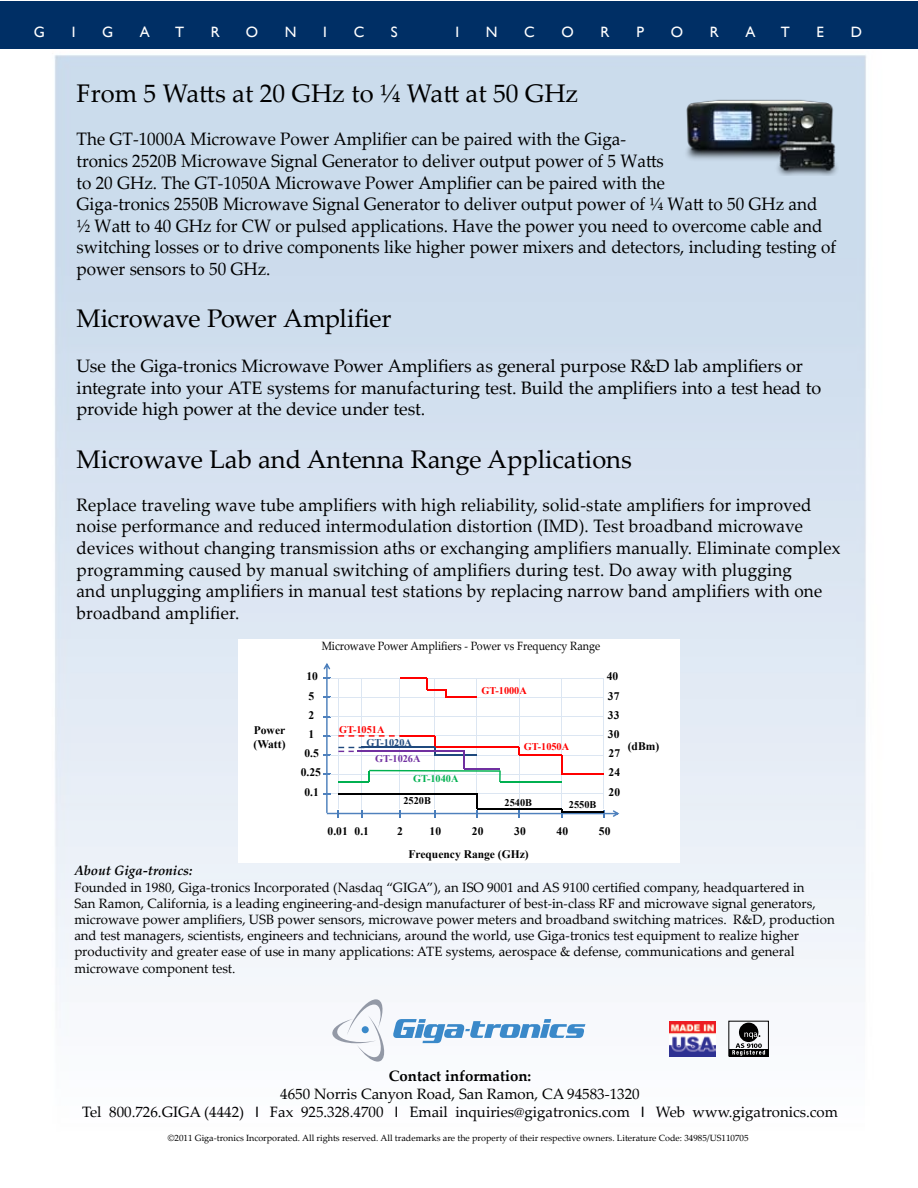
<style>
.page{position:relative;width:918px;height:1188px;background:#fff}
.page>*{position:absolute;margin:0;border:0;box-sizing:border-box;transform-origin:0 0}
.t1{font:25.5px "Palatino Linotype";color:#000}
.t2{font:25.5px "Palatino Linotype";letter-spacing:-.025em;color:#000}
.t3{font:18px/21.6px "Palatino Linotype";color:#000;scale:.95 1}
.t4{font:18px/21.6px "Palatino Linotype";color:#000}
.t5{font:15px/18px "Palatino Linotype";color:#000;text-align:center}
.t6{font:15px "Gill Sans";color:#fff}
.t7{font:700 15px "Palatino Linotype";color:#000}
.t8{font:13.5px/16.2px "Palatino Linotype";color:#000}
.t9{font:italic 700 13.5px "Palatino Linotype";color:#000}
.t10{font:12px "Palatino Linotype";color:#000;scale:.9 1}
.t11{font:700 11.55px/19.8px "Times New Roman";color:#000}
.t12{font:700 10.35px "Times New Roman";color:#f00}
.t13{font:700 10.35px "Times New Roman";color:#000}
.t14{font:700 10.35px "Times New Roman";color:#1f497c}
.t15{font:700 10.35px "Times New Roman";color:#00b050}
.t16{font:700 10.35px "Times New Roman";color:#7030a0}
.t17{font:9px "Palatino Linotype";color:#000}
.s1{font-family:"Gill Sans"}
</style>
<div class="page">
<img style="left:0;top:1px;width:918px;height:1056px">
<svg style="left:332px;top:999px;width:55px;height:63px"></svg>
<div style="left:362px;top:1026px;width:7px;height:7px;background:#3a89c9;border-radius:50%"></div>
<svg style="left:393px;top:1019px;width:192px;height:24px"></svg>
<svg style="left:731px;top:1049px;width:36px;height:5px"></svg>
<div style="left:729px;top:1021px;width:40px;height:35px;border:1px solid #000"></div>
<div style="left:739px;top:1023px;width:19px;height:19px;background:#000;border-radius:50%"></div>
<svg style="left:732px;top:1033px;width:33px;height:23px"></svg>
<img style="left:670px;top:1021px;width:46px;height:36px">
<img style="left:683px;top:89px;width:158px;height:86px">
<div style="left:239px;top:639px;width:441px;height:224px;background:#fff"></div>
<svg style="left:323px;top:663px;width:296px;height:154px"></svg>
<div style="left:0;top:2px;width:918px;height:47px;background:#002f65"></div>
<p class="t6" style="left:34px;top:24px;width:13px">G</p>
<p class="t6" style="left:72px;top:24px;width:5px">I</p>
<p class="t6" style="left:102px;top:24px;width:13px">G</p>
<p class="t6" style="left:140px;top:24px;width:12px">A</p>
<p class="t6" style="left:175px;top:24px;width:11px">T</p>
<p class="t6" style="left:211px;top:24px;width:11px">R</p>
<p class="t6" style="left:246px;top:24px;width:14px">O</p>
<p class="t6" style="left:285px;top:24px;width:13px">N</p>
<p class="t6" style="left:323px;top:24px;width:5px">I</p>
<p class="t6" style="left:354px;top:24px;width:12px">C</p>
<p class="t6" style="left:391px;top:24px;width:8px">S</p>
<p class="t6" style="left:455px;top:24px;width:5px">I</p>
<p class="t6" style="left:486px;top:24px;width:13px">N</p>
<p class="t6" style="left:524px;top:24px;width:12px">C</p>
<p class="t6" style="left:562px;top:24px;width:14px">O</p>
<p class="t6" style="left:601px;top:24px;width:11px">R</p>
<p class="t6" style="left:636px;top:24px;width:9px">P</p>
<p class="t6" style="left:671px;top:24px;width:14px">O</p>
<p class="t6" style="left:710px;top:24px;width:11px">R</p>
<p class="t6" style="left:746px;top:24px;width:12px">A</p>
<p class="t6" style="left:781px;top:24px;width:11px">T</p>
<p class="t6" style="left:817px;top:24px;width:9px">E</p>
<p class="t6" style="left:851px;top:24px;width:13px">D</p>
<h1 class="t1" style="left:77px;top:75px;width:503px">From 5 Watts at 20 GHz to ¼ Watt at 50 GHz</h1>
<p class="t3" style="left:77px;top:128px;width:801px">The GT-1000A Microwave Power Amplifier can be paired with the Giga-<br>tronics 2520B Microwave Signal Generator to deliver output power of 5 Watts<br>to 20 GHz. The GT-1050A Microwave Power Amplifier can be paired with the<br>Giga-tronics 2550B Microwave Signal Generator to deliver output power of ¼ Watt to 50 GHz and<br>½ Watt to 40 GHz for CW or pulsed applications. Have the power you need to overcome cable and switching losses or to drive components like higher power mixers and detectors, including testing of power sensors to 50 GHz.</p>
<h1 class="t2" style="left:77px;top:300px;width:316px">Microwave Power Amplifier</h1>
<p class="t4" style="left:77px;top:354px;width:746px">Use the Giga-tronics Microwave Power Amplifiers as general purpose R&amp;D lab amplifiers or integrate into your ATE systems for manufacturing test. Build the amplifiers into a test head to provide high power at the device under test.</p>
<h1 class="t1" style="left:77px;top:441px;width:557px">Microwave Lab and Antenna Range Applications</h1>
<p class="t3" style="left:77px;top:493px;width:806px">Replace traveling wave tube amplifiers with high reliability, solid-state amplifiers for improved noise performance and reduced intermodulation distortion (IMD). Test broadband microwave devices without changing transmission aths or exchanging amplifiers manually. Eliminate complex programming caused by manual switching of amplifiers during test. Do away with plugging<br>and unplugging amplifiers in manual test stations by replacing narrow band amplifiers with one broadband amplifier.</p>
<p class="t11" style="left:253px;top:723px;width:34px;line-height:13.8px">Power (Watt)</p>
<p class="t10" style="left:322px;top:637px;width:311px">Microwave Power Amplifiers - Power vs Frequency Range</p>
<p class="t11" style="left:306px;top:666px;width:13px">10<br>5</p>
<p class="t11" style="left:309px;top:705px;width:7px">2<br>1</p>
<p class="t11" style="left:301px;top:743px;width:22px;line-height:19.2px;text-align:center">0.5<br>0.25</p>
<p class="t11" style="left:305px;top:782px;width:16px">0.1</p>
<p class="t12" style="left:339px;top:722px;width:47px">GT-1051A</p>
<p class="t14" style="left:367px;top:735px;width:47px">GT-1020A</p>
<p class="t16" style="left:375px;top:752px;width:47px">GT-1026A</p>
<p class="t15" style="left:413px;top:771px;width:47px">GT-1040A</p>
<p class="t12" style="left:482px;top:684px;width:47px">GT-1000A</p>
<p class="t12" style="left:524px;top:740px;width:47px">GT-1050A</p>
<p class="t13" style="left:403px;top:793px;width:29px">2520B</p>
<p class="t13" style="left:505px;top:795px;width:29px">2540B</p>
<p class="t13" style="left:569px;top:798px;width:29px">2550B</p>
<p class="t11" style="left:607px;top:666px;width:14px">40<br>37</p>
<p class="t11" style="left:608px;top:705px;width:13px">33<br>30</p>
<p class="t11" style="left:609px;top:743px;width:13px;text-align:justify">27<br>24<br>20</p>
<p class="t11" style="left:328px;top:821px;width:43px">0.01 0.1</p>
<p class="t11" style="left:397px;top:821px;width:7px">2</p>
<p class="t11" style="left:430px;top:821px;width:13px">10</p>
<p class="t11" style="left:472px;top:821px;width:13px">20</p>
<p class="t11" style="left:514px;top:821px;width:13px">30</p>
<p class="t11" style="left:557px;top:821px;width:13px">40</p>
<p class="t11" style="left:599px;top:821px;width:13px">50</p>
<p class="t11" style="left:408px;top:844px;width:122px">Frequency Range (GHz)</p>
<p class="t11" style="left:628px;top:736px;width:33px">(dBm)</p>
<p class="t9" style="left:74px;top:861px;width:120px">About Giga-tronics:</p>
<p class="t8" style="left:74px;top:878px;width:762px">Founded in 1980, Giga-tronics Incorporated (Nasdaq “GIGA”), an ISO 9001 and AS 9100 certified company, headquartered in<br>San Ramon, California, is a leading engineering-and-design manufacturer of best-in-class RF and microwave signal generators, microwave power amplifiers, USB power sensors, microwave power meters and broadband switching matrices. R&amp;D, production and test managers, scientists, engineers and technicians, around the world, use Giga-tronics test equipment to realize higher productivity and greater ease of use in many applications: ATE systems, aerospace &amp; defense, communications and general microwave component test.</p>
<p class="t7" style="left:389px;top:1066px;width:144px">Contact information:</p>
<p class="t5" style="left:82px;top:1085px;width:758px">4650 Norris Canyon Road, San Ramon, CA 94583-1320<br>Tel 800.726.GIGA (4442) <span class="s1">l</span> Fax 925.328.4700 <span class="s1">l</span> Email inquiries@gigatronics.com <span class="s1">l</span> Web www.gigatronics.com</p>
<p class="t17" style="left:168px;top:1132px;width:582px">©2011 Giga-tronics Incorporated. All rights reserved. All trademarks are the property of their respective owners. Literature Code: 34985/US110705</p>
</div>
